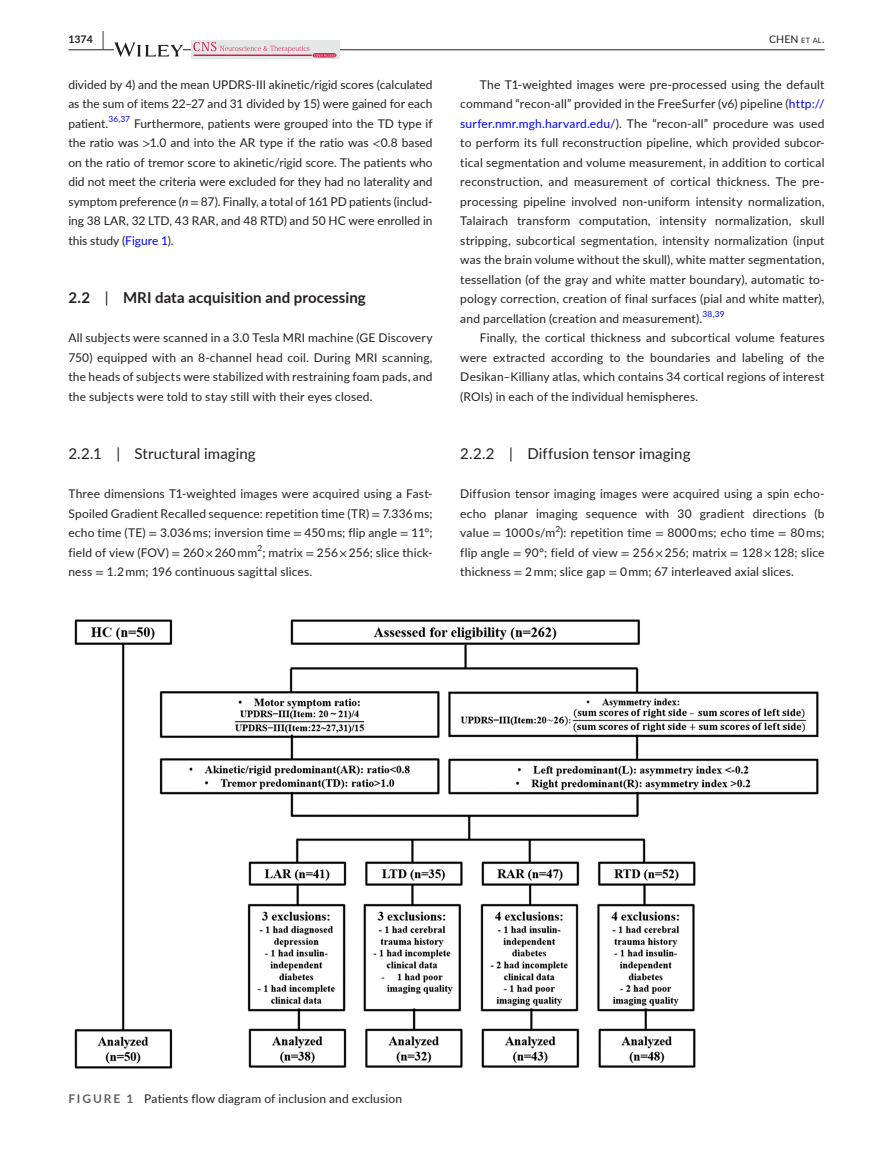
<style>
.page{position:relative;width:893px;height:1174px;background:#fff}
.page>*{position:absolute;margin:0;border:0;box-sizing:border-box;transform-origin:0 0}
.t1{font:15px "Lato";letter-spacing:.005em;color:#231f20}
.t2{font:700 15px "Lato";letter-spacing:.005em;color:#231f20}
.t3{font:12px/19.5px "Lato";letter-spacing:.01em;color:#231f20;text-align:justify}
.t4{font:10.5px "Lato";color:#231f20}
.t5{font:700 10.5px "Lato";color:#231f20}
.t6{font:8.4px "Lato";color:#231f20}
.s1{font-size:19.5px}
.s2{font-size:7.35px}
.s3{font-family:"STIX"}
.s4{font-style:italic}
.s5{color:#00f}
.s6{font-weight:400}
.s7{font-weight:700;color:#636366}
</style>
<div class="page">
<hr style="left:68px;top:49px;width:756px;height:1px;background:#231f20">
<svg style="left:114px;top:42px;width:69px;height:15px"></svg>
<div style="left:191px;top:40px;width:148px;height:19px;background:#e5e6e6"></div>
<hr style="left:313px;top:53px;width:23px;height:4px;background:#d5325d;border-radius:2px">
<svg style="left:193px;top:42px;width:142px;height:15px"></svg>
<img style="left:74px;top:619px;width:745px;height:450px">
<p class="t5" style="left:68px;top:31px;width:37px">1374 <span class="s1">|</span></p>
<p class="t4" style="left:769px;top:31px;width:57px">CHEN <span class="s2">et al</span>.</p>
<p class="t3" style="left:68px;top:74px;width:366px">divided by 4) and the mean UPDRS-III akinetic/rigid scores (calculated as the sum of items 22–27 and 31 divided by 15) were gained for each patient.<sup>36,37</sup> Furthermore, patients were grouped into the TD type if the ratio was <span class="s3">&gt;</span>1.0 and into the AR type if the ratio was <span class="s3">&lt;</span>0.8 based on the ratio of tremor score to akinetic/rigid score. The patients who did not meet the criteria were excluded for they had no laterality and symptom preference (<span class="s4">n</span> <span class="s3">=</span> 87). Finally, a total of 161 PD patients (includ&shy;ing 38 LAR, 32 LTD, 43 RAR, and 48 RTD) and 50 HC were enrolled in this study (<span class="s5">Figure 1</span>).</p>
<p class="t3" style="left:460px;top:74px;width:366px;text-indent:20px">The T1-weighted images were pre-processed using the default command “recon-all” provided in the FreeSurfer (v6) pipeline (<span class="s5">http:// surfer.nmr.mgh.harvard.edu/</span>). The “recon-all” procedure was used to perform its full reconstruction pipeline, which provided subcor&shy;tical segmentation and volume measurement, in addition to cortical reconstruction, and measurement of cortical thickness. The pre&shy;processing pipeline involved non-uniform intensity normalization, Talairach transform computation, intensity normalization, skull stripping, subcortical segmentation, intensity normalization (input was the brain volume without the skull), white matter segmentation, tessellation (of the gray and white matter boundary), automatic to&shy;pology correction, creation of final surfaces (pial and white matter), and parcellation (creation and measurement).<sup>38,39</sup></p>
<p class="t3" style="left:460px;top:327px;width:366px;text-indent:20px">Finally, the cortical thickness and subcortical volume features were extracted according to the boundaries and labeling of the Desikan–Killiany atlas, which contains 34 cortical regions of interest (ROIs) in each of the individual hemispheres.</p>
<p class="t2" style="left:68px;top:287px;width:299px">2.2 <span class="s6">|</span> MRI data acquisition and processing</p>
<p class="t3" style="left:68px;top:327px;width:366px">All subjects were scanned in a 3.0 Tesla MRI machine (GE Discovery 750) equipped with an 8-channel head coil. During MRI scanning, the heads of subjects were stabilized with restraining foam pads, and the subjects were told to stay still with their eyes closed.</p>
<p class="t1" style="left:68px;top:443px;width:189px">2.2.1 | Structural imaging</p>
<p class="t3" style="left:68px;top:483px;width:366px">Three dimensions T1-weighted images were acquired using a Fast-Spoiled Gradient Recalled sequence: repetition time (TR) <span class="s3">=</span> 7.336 ms; echo time (TE) <span class="s3">=</span> 3.036 ms; inversion time <span class="s3">=</span> 450 ms; flip angle <span class="s3">=</span> 11°; field of view (FOV) <span class="s3">=</span> 260 <span class="s3">×</span> 260 mm ; matrix <span class="s3">=</span> 256 <span class="s3">×</span> 256; slice thick-</p>
<p class="t6" style="left:257px;top:542px;width:6px">2</p>
<p class="t3" style="left:68px;top:561px;width:245px">ness <span class="s3">=</span> 1.2 mm; 196 continuous sagittal slices.</p>
<p class="t1" style="left:460px;top:443px;width:232px">2.2.2 | Diffusion tensor imaging</p>
<p class="t3" style="left:460px;top:483px;width:366px">Diffusion tensor imaging images were acquired using a spin echo&shy;echo planar imaging sequence with 30 gradient directions (b value <span class="s3">=</span> 1000 s/m ): repetition time <span class="s3">=</span> 8000 ms; echo time <span class="s3">=</span> 80 ms;</p>
<p class="t6" style="left:555px;top:523px;width:6px">2</p>
<p class="t3" style="left:460px;top:542px;width:366px">flip angle <span class="s3">=</span> 90°; field of view <span class="s3">=</span> 256 <span class="s3">×</span> 256; matrix <span class="s3">=</span> 128 <span class="s3">×</span> 128; slice thickness <span class="s3">=</span> 2 mm; slice gap <span class="s3">=</span> 0 mm; 67 interleaved axial slices.</p>
<p class="t3" style="left:68px;top:1088px;width:335px"><span class="s7">FIGURE 1</span> Patients flow diagram of inclusion and exclusion</p>
</div>
